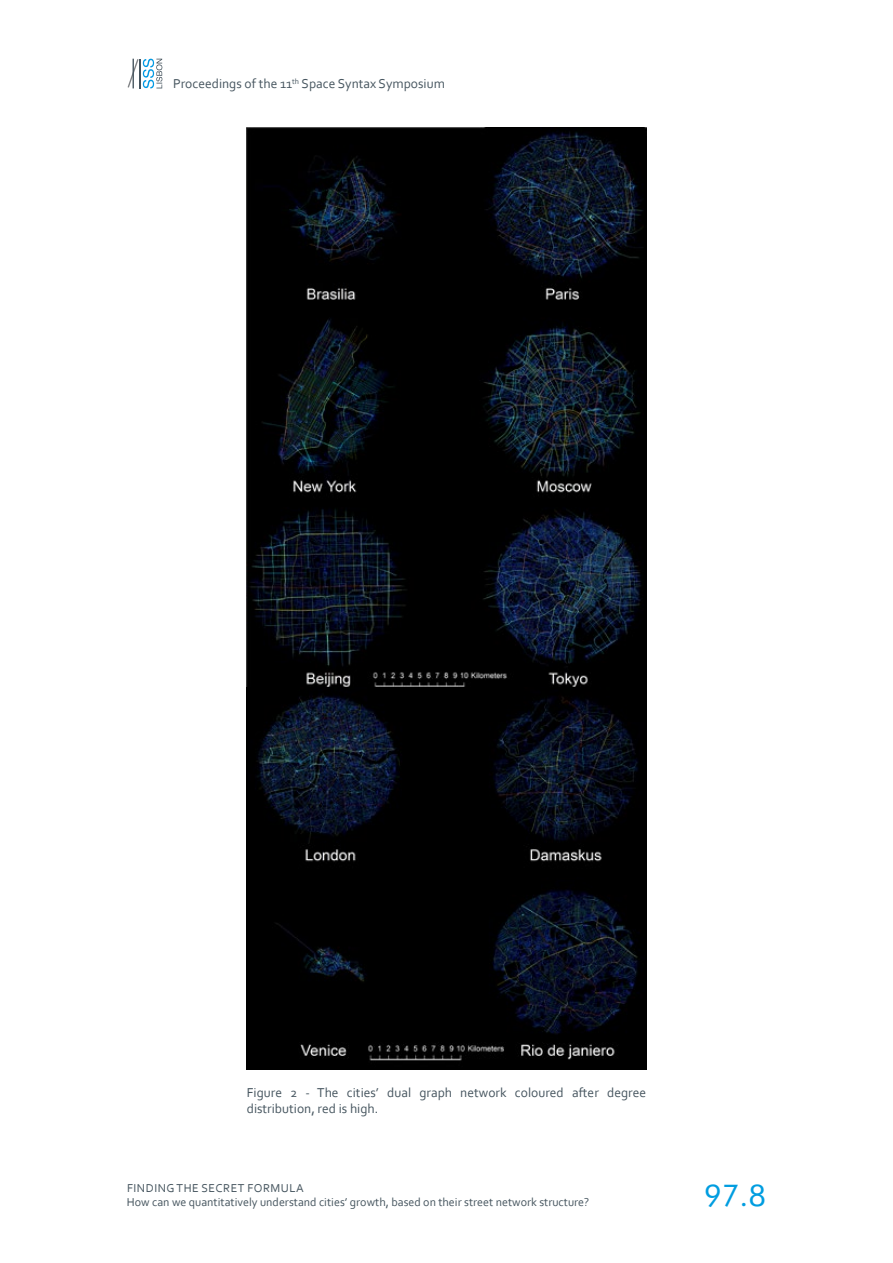
<style>
.page{position:relative;width:893px;height:1263px;background:#fff}
.page>*{position:absolute;margin:0;border:0;box-sizing:border-box;transform-origin:0 0}
.t1{font:30px "Futura BT";color:#009de0}
.t2{font:13.5px/16.2px "Corbel";color:#46555f}
.t3{font:12px/14.4px "Corbel";color:#46555f}
</style>
<div class="page">
<svg style="left:128px;top:59px;width:34px;height:29px"></svg>
<img style="left:247px;top:128px;width:399px;height:559px">
<img style="left:247px;top:687px;width:399px;height:382px">
<p class="t2" style="left:173px;top:76px;width:273px">Proceedings of the 11<sup>th</sup> Space Syntax Symposium</p>
<p class="t2" style="left:247px;top:1084px;width:401px">Figure 2 - The cities’ dual graph network coloured after degree distribution, red is high.</p>
<p class="t3" style="left:127px;top:1180px;width:464px">FINDING THE SECRET FORMULA<br>How can we quantitatively understand cities’ growth, based on their street network structure?</p>
<h1 class="t1" style="left:704px;top:1177px;width:63px">97.8</h1>
</div>
